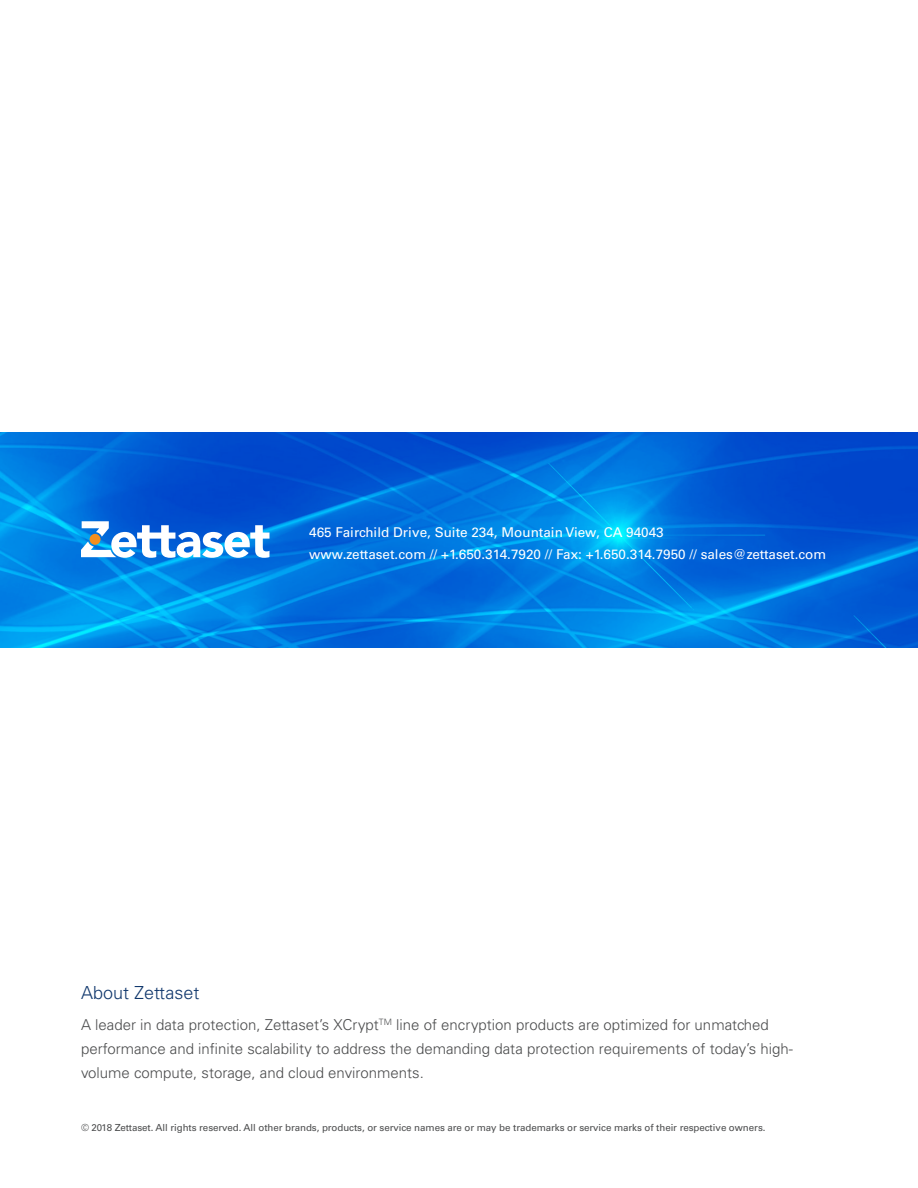
<style>
.page{position:relative;width:918px;height:1188px;background:#fff}
.page>*{position:absolute;margin:0;border:0;box-sizing:border-box;transform-origin:0 0}
.t1{font:300 18px "Univers LT";color:#11386d}
.t2{font:300 15px/24px "Univers LT";color:#4b4c4d}
.t3{font:13.5px/22.5px "Univers LT";color:#fff}
.t4{font:9.75px "Univers LT";letter-spacing:-.005em;color:#4b4c4d}
</style>
<div class="page">
<svg style="left:0;top:432px;width:918px;height:216px;background:#0070dc"></svg>
<svg style="left:81px;top:521px;width:188px;height:37px"></svg>
<p class="t3" style="left:309px;top:521px;width:519px">465 Fairchild Drive, Suite 234, Mountain View, CA 94043<br>www.zettaset.com // +1.650.314.7920 // Fax: +1.650.314.7950 // sales@zettaset.com</p>
<p class="t1" style="left:81px;top:982px;width:120px">About Zettaset</p>
<p class="t2" style="left:81px;top:1013px;width:714px">A leader in data protection, Zettaset’s XCrypt<sup>TM</sup> line of encryption products are optimized for unmatched performance and infinite scalability to address the demanding data protection requirements of today’s high&shy;volume compute, storage, and cloud environments.</p>
<p class="t4" style="left:81px;top:1121px;width:686px">© 2018 Zettaset. All rights reserved. All other brands, products, or service names are or may be trademarks or service marks of their respective owners.</p>
</div>
